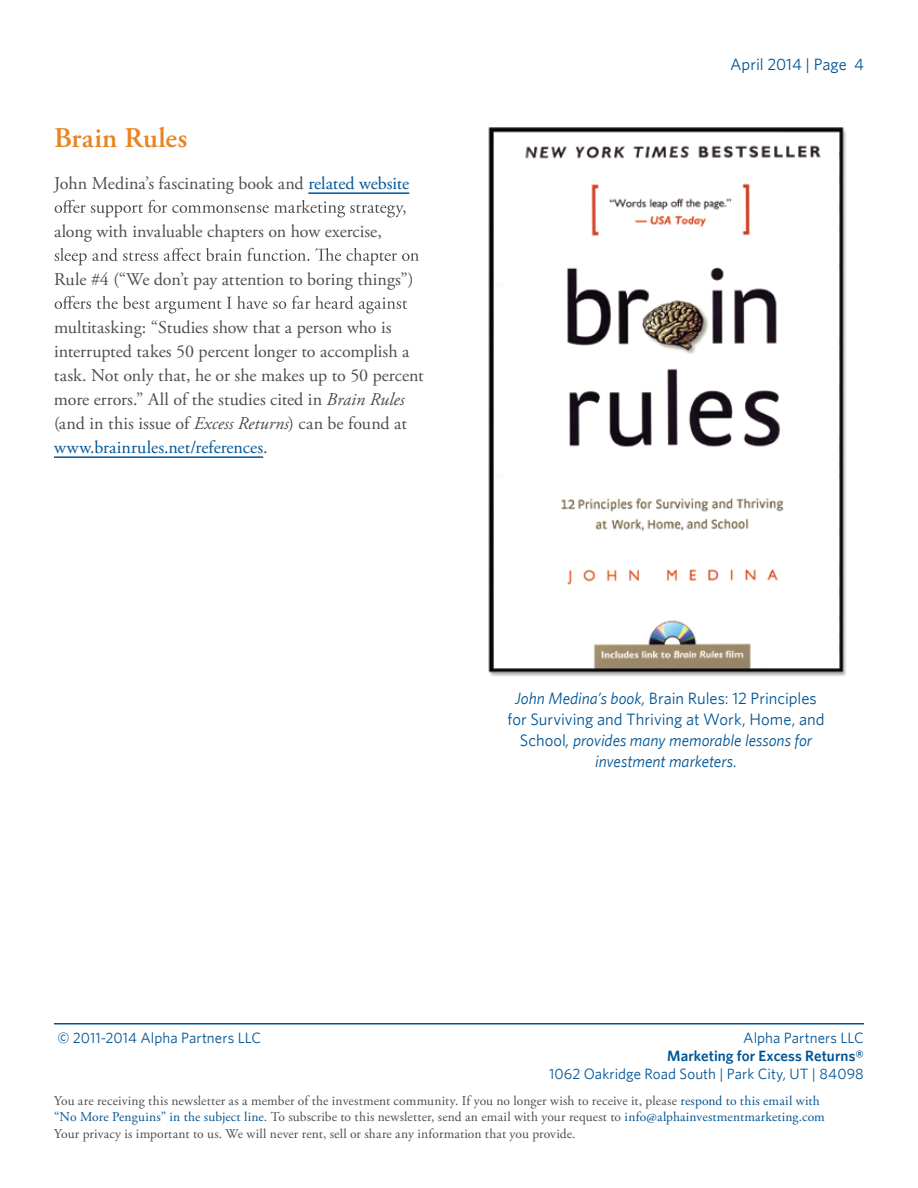
<style>
.page{position:relative;width:918px;height:1188px;background:#fff}
.page>*{position:absolute;margin:0;border:0;box-sizing:border-box;transform-origin:0 0}
.t1{font:600 28.5px "Adobe Garamond Pro";letter-spacing:.005em;color:#ea8423}
.t2{font:18px/24px "Adobe Garamond Pro";color:#4d4d4f}
.t3{font:italic 16.5px/21px "Whitney";color:#005596;text-align:center}
.t4{font:16.5px "Whitney";letter-spacing:-.005em;color:#005596}
.t5{font:15px "Whitney";letter-spacing:.005em;color:#005596}
.t6{font:600 15px "Whitney";letter-spacing:.005em;color:#005596}
.t7{font:13.5px/16.5px "Adobe Garamond Pro";letter-spacing:.01em;color:#4d4d4f}
.s1{color:#005596}
.s2{font-style:italic}
.s3{font-style:normal}
</style>
<div class="page">
<hr style="left:54px;top:1023px;width:810px;height:1px;background:#005596">
<hr style="left:308px;top:192px;width:101px;height:2px;background:#005596">
<hr style="left:54px;top:456px;width:209px;height:2px;background:#005596">
<svg style="left:55px;top:200px;width:351px;height:18px"></svg>
<svg style="left:55px;top:248px;width:364px;height:17px"></svg>
<svg style="left:55px;top:296px;width:352px;height:18px"></svg>
<img style="left:488px;top:127px;width:358px;height:549px">
<h1 class="t1" style="left:54px;top:121px;width:135px">Brain Rules</h1>
<p class="t2" style="left:54px;top:172px;width:357px">John Medina’s fascinating book and <span class="s1">related website</span></p>
<p class="t2" style="left:54px;top:220px;width:329px">along with invaluable chapters on how exercise,</p>
<p class="t2" style="left:54px;top:268px;width:361px">Rule #4 (“We don’t pay attention to boring things”)</p>
<p class="t2" style="left:54px;top:316px;width:371px">multitasking: “Studies show that a person who is interrupted takes 50 percent longer to accomplish a task. Not only that, he or she makes up to 50 percent more errors.” All of the studies cited in <span class="s2">Brain Rules </span>(and in this issue of <span class="s2">Excess Returns</span>) can be found at <span class="s1">www.brainrules.net/references</span>.</p>
<p class="t4" style="left:730px;top:54px;width:135px">April 2014 | Page 4</p>
<p class="t3" style="left:508px;top:687px;width:318px">John Medina’s book, <span class="s3">Brain Rules: 12 Principles for Surviving and Thriving at Work, Home, and School</span>, provides many memorable lessons for investment marketers.</p>
<p class="t5" style="left:57px;top:1028px;width:205px">© 2011-2014 Alpha Partners LLC</p>
<p class="t5" style="left:743px;top:1028px;width:122px">Alpha Partners LLC</p>
<p class="t6" style="left:667px;top:1046px;width:198px">Marketing for Excess Returns®</p>
<p class="t5" style="left:549px;top:1064px;width:316px">1062 Oakridge Road South | Park City, UT | 84098</p>
<p class="t7" style="left:54px;top:1093px;width:772px">You are receiving this newsletter as a member of the investment community. If you no longer wish to receive it, please <span class="s1">respond to this email with “No More Penguins” in the subject line</span>. To subscribe to this newsletter, send an email with your request to <span class="s1">info@alphainvestmentmarketing.com<br></span>Your privacy is important to us. We will never rent, sell or share any information that you provide.</p>
</div>
